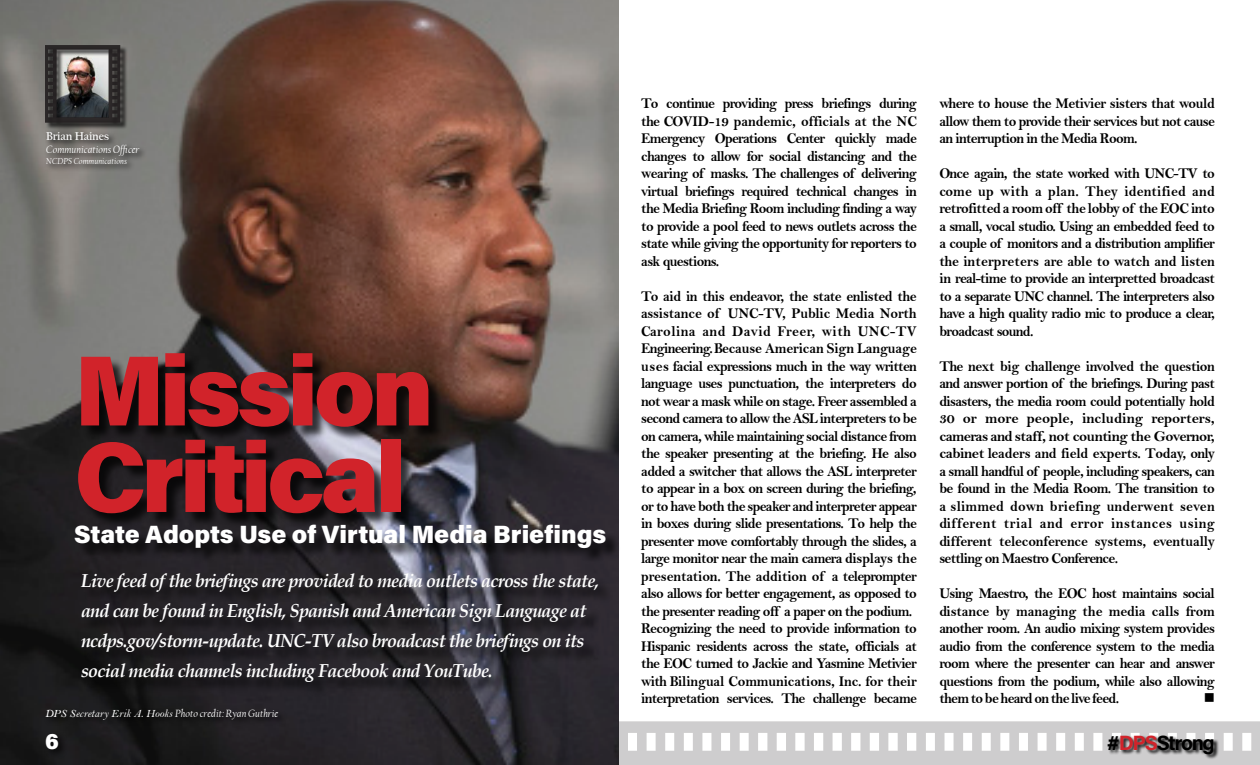
<style>
.page{position:relative;width:1260px;height:765px;background:#fff}
.page>*{position:absolute;margin:0;border:0;box-sizing:border-box;transform-origin:0 0}
.t1{font:99.88px "Acumin Variable Concept";letter-spacing:.05em;color:#d1232a}
.t2{font:25px "Acumin Variable Concept";letter-spacing:.09em;color:#fff}
.t3{font:22.5px "Acumin Variable Concept";color:#fff}
.t4{font:20.62px "Acumin Variable Concept";letter-spacing:-.015em;color:#000}
.t5{font:italic 700 18.75px "Book Antiqua";letter-spacing:-.035em;color:#fff;scale:.95 1}
.t6{font:15px/17.5px "Bell MT Bold";letter-spacing:-.05em;color:#000;text-align:justify;scale:.95 1}
.t7{font:15px "Wingdings";color:#000}
.t8{font:700 12px "Californian FB";letter-spacing:-.02em;color:#fff}
.t9{font:11.25px "Bell MT Italic";color:#fff}
.t10{font:italic 11px "Californian FB";color:#fff}
.t11{font:italic 9px "Californian FB";color:#fff}
.s1{font-family:"Californian FB";font-style:italic;font-size:11px}
.s2{color:#d1232a}
</style>
<div class="page">
<img style="left:0;top:0;width:618px;height:765px">
<div style="left:80px;top:355px;width:364px;height:174px;background:#000;opacity:.75"></div>
<div style="left:84px;top:576px;width:529px;height:121px;background:#000;opacity:.75"></div>
<div style="left:46px;top:46px;width:82px;height:84px;background:#000;opacity:.75"></div>
<img style="left:45px;top:45px;width:75px;height:77px">
<svg style="left:44px;top:130px;width:103px;height:43px;background:#74716e"></svg>
<div style="left:78px;top:527px;width:543px;height:36px;background:#000;opacity:.75"></div>
<svg style="left:619px;top:721px;width:641px;height:44px"></svg>
<div style="left:44px;top:708px;width:242px;height:21px;background:linear-gradient(to right,#141414,#201e21)"></div>
<div style="left:1108px;top:735px;width:111px;height:25px;background:#000;opacity:.9"></div>
<div style="left:43px;top:731px;width:26px;height:28px;background:#191819"></div>
<p class="t6" style="left:641px;top:95px;width:292px">To continue providing press briefings during the COVID-19 pandemic, officials at the NC Emergency Operations Center quickly made changes to allow for social distancing and the wearing of masks. The challenges of delivering virtual briefings required technical changes in the Media Briefing Room including finding a way to provide a pool feed to news outlets across the state while giving the opportunity for reporters to ask questions.</p>
<p class="t6" style="left:641px;top:287px;width:292px">To aid in this endeavor, the state enlisted the assistance of UNC-TV, Public Media North Carolina and David Freer, with UNC-TV Engineering. Because American Sign Language uses facial expressions much in the way written language uses punctuation, the interpreters do not wear a mask while on stage. Freer assembled a second camera to allow the ASL interpreters to be on camera, while maintaining social distance from the speaker presenting at the briefing. He also added a switcher that allows the ASL interpreter to appear in a box on screen during the briefing, or to have both the speaker and interpreter appear in boxes during slide presentations. To help the presenter move comfortably through the slides, a large monitor near the main camera displays the presentation. The addition of a teleprompter also allows for better engagement, as opposed to the presenter reading off a paper on the podium.</p>
<p class="t6" style="left:641px;top:620px;width:292px">Recognizing the need to provide information to Hispanic residents across the state, officials at the EOC turned to Jackie and Yasmine Metivier with Bilingual Communications, Inc. for their interpretation services. The challenge became</p>
<p class="t6" style="left:939px;top:95px;width:292px">where to house the Metivier sisters that would allow them to provide their services but not cause an interruption in the Media Room.</p>
<p class="t6" style="left:939px;top:165px;width:292px">Once again, the state worked with UNC-TV to come up with a plan. They identified and retrofitted a room off the lobby of the EOC into a small, vocal studio. Using an embedded feed to a couple of monitors and a distribution amplifier the interpreters are able to watch and listen in real-time to provide an interpretted broadcast to a separate UNC channel. The interpreters also have a high quality radio mic to produce a clear, broadcast sound.</p>
<p class="t6" style="left:939px;top:357px;width:292px">The next big challenge involved the question and answer portion of the briefings. During past disasters, the media room could potentially hold 30 or more people, including reporters, cameras and staff, not counting the Governor, cabinet leaders and field experts. Today, only a small handful of people, including speakers, can be found in the Media Room. The transition to a slimmed down briefing underwent seven different trial and error instances using different teleconference systems, eventually settling on Maestro Conference.</p>
<p class="t6" style="left:939px;top:585px;width:292px">Using Maestro, the EOC host maintains social distance by managing the media calls from another room. An audio mixing system provides audio from the conference system to the media room where the presenter can hear and answer questions from the podium, while also allowing them to be heard on the live feed.</p>
<p class="t8" style="left:46px;top:129px;width:64px">Brian Haines</p>
<p class="t10" style="left:46px;top:143px;width:95px">Communications Officer</p>
<p class="t11" style="left:46px;top:156px;width:82px">NCDPS Communications</p>
<p class="t1" style="left:74px;top:322px;width:353px">Mission</p>
<p class="t1" style="left:74px;top:409px;width:324px">Critical</p>
<p class="t2" style="left:74px;top:517px;width:531px">State Adopts Use of Virtual Media Briefings</p>
<p class="t5" style="left:81px;top:568px;width:547px">Live feed of the briefings are provided to media outlets across the state,</p>
<p class="t5" style="left:81px;top:598px;width:534px">and can be found in English, Spanish and American Sign Language at</p>
<p class="t5" style="left:81px;top:628px;width:531px">ncdps.gov/storm-update. UNC-TV also broadcast the briefings on its</p>
<p class="t5" style="left:81px;top:658px;width:435px">social media channels including Facebook and YouTube.</p>
<p class="t7" style="left:1204px;top:690px;width:13px">■</p>
<p class="t9" style="left:45px;top:707px;width:235px">DPS Secretary Erik A. Hooks <span class="s1">Photo credit: Ryan Guthrie</span></p>
<p class="t3" style="left:45px;top:726px;width:13px">6</p>
<p class="t4" style="left:1107px;top:729px;width:108px">#<span class="s2">DPS</span>Strong</p>
</div>
